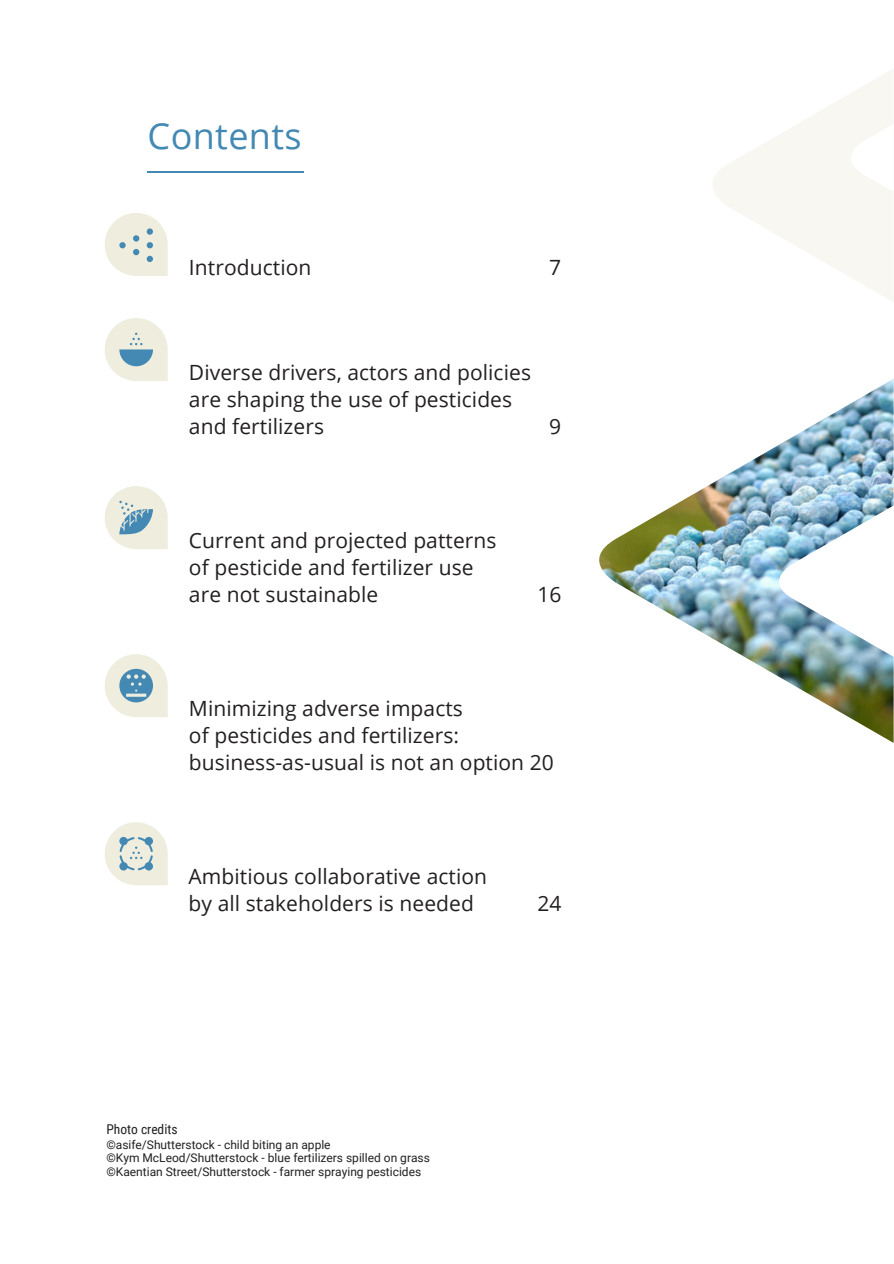
<style>
.page{position:relative;width:894px;height:1264px;background:#fff}
.page>*{position:absolute;margin:0;border:0;box-sizing:border-box;transform-origin:0 0}
.t1{font:36px "Open Sans";letter-spacing:.01em;color:#4389b3}
.t2{font:21px/27px "Open Sans";letter-spacing:.005em;color:#231f20}
.t3{font:13.5px "Roboto Condensed";color:#231f20}
.t4{font:12px/13.5px "Roboto";color:#231f20}
</style>
<div class="page">
<svg style="left:713px;top:69px;width:180px;height:232px"></svg>
<img style="left:599px;top:379px;width:294px;height:363px">
<svg style="left:105px;top:486px;width:63px;height:63px"></svg>
<svg style="left:105px;top:213px;width:63px;height:63px"></svg>
<svg style="left:105px;top:318px;width:63px;height:63px"></svg>
<svg style="left:105px;top:654px;width:63px;height:63px"></svg>
<svg style="left:105px;top:822px;width:63px;height:63px"></svg>
<hr style="left:148px;top:171px;width:156px;height:1px;background:#4389b3">
<p class="t1" style="left:148px;top:111px;width:155px">Contents</p>
<h2 class="t2" style="left:189px;top:253px;width:124px">Introduction</h2>
<p class="t2" style="left:549px;top:253px;width:13px">7</p>
<h2 class="t2" style="left:189px;top:358px;width:343px">Diverse drivers, actors and policies are shaping the use of pesticides and fertilizers</h2>
<h2 class="t2" style="left:549px;top:412px;width:13px">9</h2>
<h2 class="t2" style="left:189px;top:526px;width:309px">Current and projected patterns of pesticide and fertilizer use are not sustainable</h2>
<p class="t2" style="left:537px;top:580px;width:26px">16</p>
<p class="t2" style="left:189px;top:694px;width:366px">Minimizing adverse impacts<br>of pesticides and fertilizers: business-as-usual is not an option 20</p>
<p class="t2" style="left:188px;top:862px;width:300px">Ambitious collaborative action by all stakeholders is needed</p>
<p class="t2" style="left:537px;top:889px;width:26px">24</p>
<h2 class="t3" style="left:106px;top:1121px;width:73px">Photo credits</h2>
<p class="t4" style="left:106px;top:1137px;width:325px">©asife/Shutterstock - child biting an apple<br>©Kym McLeod/Shutterstock - blue fertilizers spilled on grass ©Kaentian Street/Shutterstock - farmer spraying pesticides</p>
</div>
